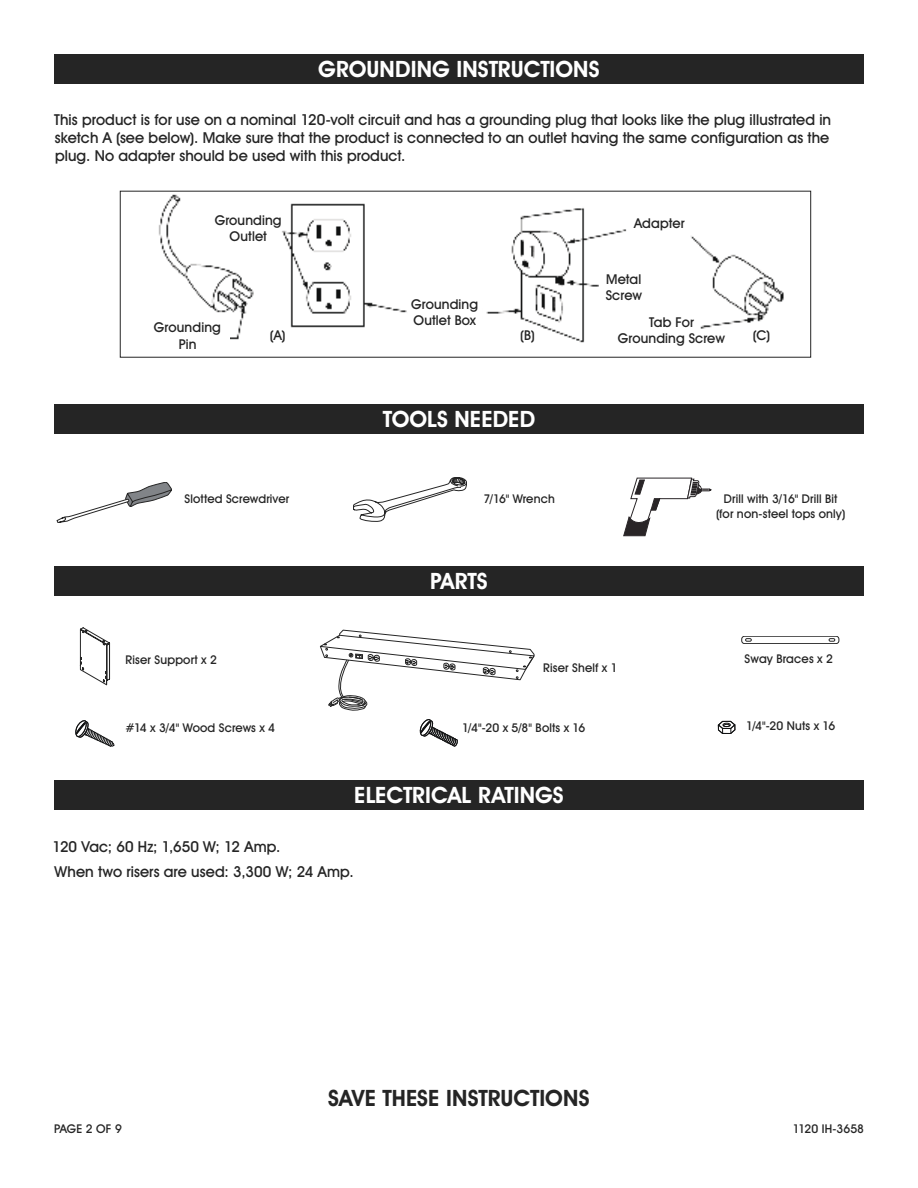
<style>
.page{position:relative;width:918px;height:1188px;background:#fff}
.page>*{position:absolute;margin:0;border:0;box-sizing:border-box;transform-origin:0 0}
.t1{font:700 22.5px "Uline Two Knine";color:#fff}
.t2{font:700 22.5px "Uline Two Knine";color:#252525}
.t3{font:15px/18px "Uline Two Knine";letter-spacing:.005em;color:#252525}
.t4{font:13.5px/16.2px "Uline Two Knine";letter-spacing:.01em;color:#252525;text-align:center}
.t5{font:12px/14.4px "Uline Two Knine";letter-spacing:.015em;color:#252525;text-align:center}
.t6{font:12px "Uline Two Knine";letter-spacing:-.005em;color:#252525}
</style>
<div class="page">
<div style="left:54px;top:54px;width:810px;height:30px;background:#252525"></div>
<img style="left:158px;top:194px;width:626px;height:149px">
<div style="left:218px;top:222px;width:63px;height:26px;background:#fff"></div>
<div style="left:162px;top:319px;width:68px;height:32px;background:#fff"></div>
<div style="left:260px;top:335px;width:30px;height:17px;background:#fff"></div>
<div style="left:408px;top:287px;width:74px;height:42px;background:#fff"></div>
<div style="left:627px;top:216px;width:61px;height:28px;background:#fff"></div>
<div style="left:599px;top:268px;width:44px;height:27px;background:#fff"></div>
<div style="left:604px;top:315px;width:90px;height:35px;background:#fff"></div>
<div style="left:683px;top:334px;width:64px;height:22px;background:#fff"></div>
<div style="left:687px;top:308px;width:9px;height:35px;background:#fff"></div>
<div style="left:725px;top:330px;width:38px;height:21px;background:#fff"></div>
<div style="left:524px;top:334px;width:28px;height:18px;background:#fff"></div>
<div style="left:120px;top:191px;width:691px;height:167px;border:1px solid #252525"></div>
<svg style="left:353px;top:477px;width:114px;height:44px"></svg>
<svg style="left:57px;top:482px;width:115px;height:41px"></svg>
<svg style="left:623px;top:478px;width:88px;height:58px"></svg>
<svg style="left:419px;top:719px;width:39px;height:28px"></svg>
<svg style="left:79px;top:627px;width:31px;height:58px"></svg>
<svg style="left:75px;top:720px;width:40px;height:27px"></svg>
<svg style="left:718px;top:721px;width:17px;height:13px"></svg>
<div style="left:741px;top:636px;width:98px;height:8px;border:1px solid #252525;border-radius:3px"></div>
<svg style="left:745px;top:638px;width:7px;height:3px"></svg>
<svg style="left:829px;top:638px;width:6px;height:3px"></svg>
<div style="left:54px;top:566px;width:810px;height:30px;background:#252525"></div>
<div style="left:54px;top:404px;width:810px;height:30px;background:#252525"></div>
<div style="left:54px;top:780px;width:810px;height:30px;background:#252525"></div>
<svg style="left:320px;top:630px;width:215px;height:81px"></svg>
<h1 class="t1" style="left:318px;top:56px;width:283px">GROUNDING INSTRUCTIONS</h1>
<p class="t3" style="left:54px;top:111px;width:778px">This product is for use on a nominal 120-volt circuit and has a grounding plug that looks like the plug illustrated in sketch A (see below). Make sure that the product is connected to an outlet having the same configuration as the plug. No adapter should be used with this product.</p>
<p class="t4" style="left:215px;top:212px;width:68px">Grounding<br>Outlet</p>
<p class="t4" style="left:634px;top:215px;width:52px">Adapter</p>
<p class="t4" style="left:154px;top:319px;width:68px">Grounding<br>Pin</p>
<p class="t4" style="left:606px;top:271px;width:38px;text-align:left">Metal<br>Screw</p>
<p class="t4" style="left:411px;top:296px;width:68px;text-align:left">Grounding<br>Outlet Box</p>
<p class="t4" style="left:618px;top:314px;width:109px">Tab For<br>Grounding Screw</p>
<p class="t4" style="left:270px;top:327px;width:17px">(A)</p>
<p class="t4" style="left:520px;top:327px;width:16px">(B)</p>
<p class="t4" style="left:753px;top:327px;width:19px">(C)</p>
<h1 class="t1" style="left:383px;top:406px;width:154px">TOOLS NEEDED</h1>
<p class="t5" style="left:184px;top:491px;width:106px">Slotted Screwdriver</p>
<p class="t5" style="left:484px;top:492px;width:73px">7/16" Wrench</p>
<p class="t5" style="left:716px;top:492px;width:131px">Drill with 3/16" Drill Bit (for non-steel tops only)</p>
<p class="t5" style="left:126px;top:652px;width:93px">Riser Support x 2</p>
<h1 class="t1" style="left:430px;top:568px;width:59px">PARTS</h1>
<p class="t5" style="left:543px;top:660px;width:76px">Riser Shelf x 1</p>
<p class="t5" style="left:745px;top:651px;width:90px">Sway Braces x 2</p>
<p class="t5" style="left:126px;top:720px;width:151px">#14 x 3/4" Wood Screws x 4</p>
<p class="t5" style="left:462px;top:720px;width:125px">1/4"-20 x 5/8" Bolts x 16</p>
<p class="t5" style="left:746px;top:719px;width:91px">1/4"-20 Nuts x 16</p>
<h1 class="t1" style="left:354px;top:782px;width:211px">ELECTRICAL RATINGS</h1>
<p class="t3" style="left:53px;top:834px;width:303px;line-height:24.8px">120 Vac; 60 Hz; 1,650 W; 12 Amp.<br>When two risers are used: 3,300 W; 24 Amp.</p>
<h1 class="t2" style="left:328px;top:1084px;width:263px">SAVE THESE INSTRUCTIONS</h1>
<p class="t5" style="left:54px;top:1122px;width:69px">PAGE 2 OF 9</p>
<p class="t6" style="left:793px;top:1122px;width:73px">1120 IH-3658</p>
</div>
